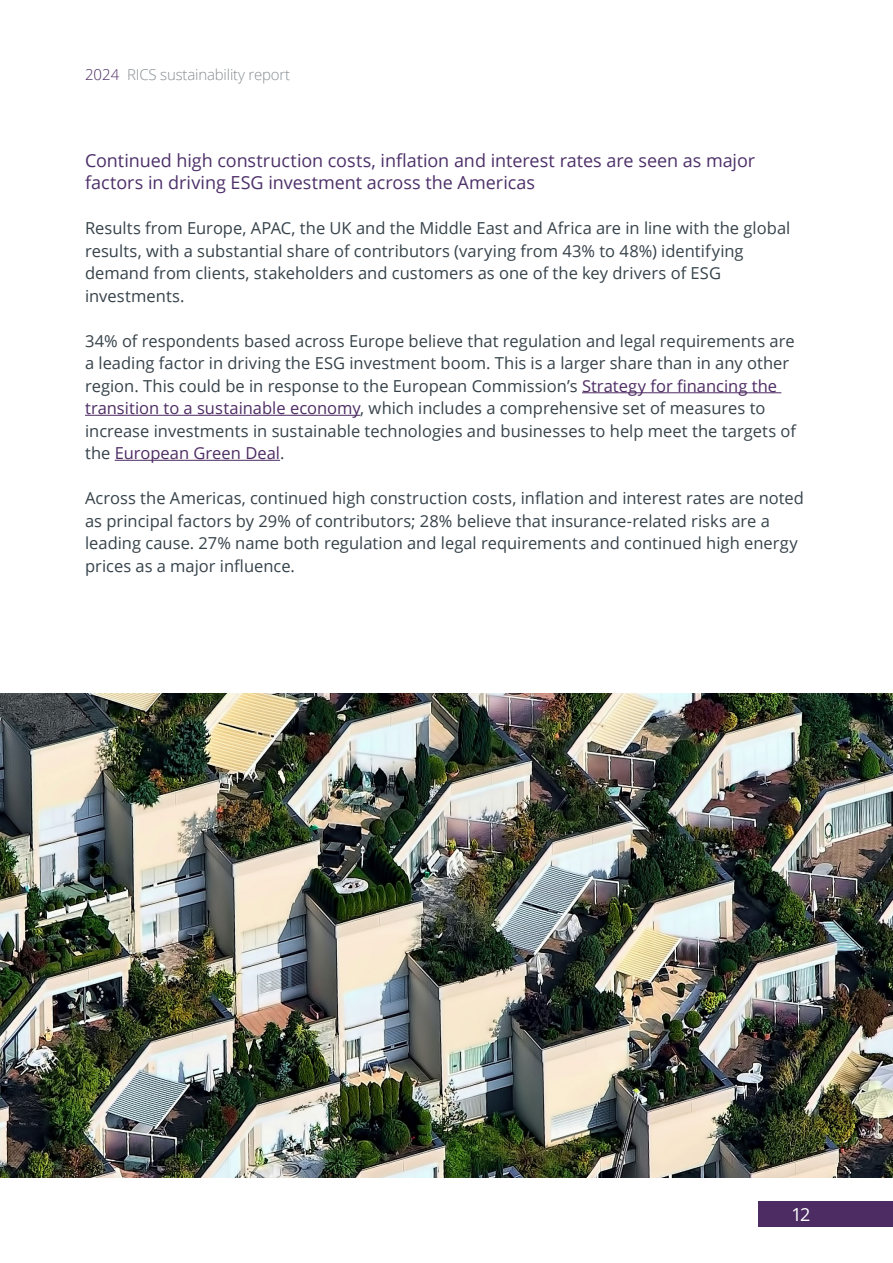
<style>
.page{position:relative;width:893px;height:1263px;background:#fff}
.page>*{position:absolute;margin:0;border:0;box-sizing:border-box;transform-origin:0 0}
.t1{font:18px/22.5px "Open Sans";letter-spacing:-.005em;color:#4d3069}
.t2{font:18px "Open Sans";color:#fff}
.t3{font:16.5px/22.5px "Open Sans";color:#36424a}
.t4{font:300 15px "Open Sans";letter-spacing:-.01em;color:#868e92}
.s1{color:#4d2c63}
</style>
<div class="page">
<div style="left:759px;top:1202px;width:134px;height:25px;background:#4d2c63"></div>
<hr style="left:582px;top:392px;width:199px;height:1px;background:#4d2c63">
<hr style="left:85px;top:415px;width:275px;height:1px;background:#4d2c63">
<hr style="left:115px;top:460px;width:165px;height:1px;background:#4d2c63">
<img style="left:0;top:693px;width:893px;height:485px">
<p class="t4" style="left:85px;top:64px;width:207px"><span class="s1">2024</span> RICS sustainability report</p>
<p class="t1" style="left:85px;top:148px;width:672px">Continued high construction costs, inflation and interest rates are seen as major factors in driving ESG investment across the Americas</p>
<p class="t3" style="left:85px;top:216px;width:707px">Results from Europe, APAC, the UK and the Middle East and Africa are in line with the global results, with a substantial share of contributors (varying from 43% to 48%) identifying demand from clients, stakeholders and customers as one of the key drivers of ESG investments.</p>
<p class="t3" style="left:85px;top:329px;width:712px">34% of respondents based across Europe believe that regulation and legal requirements are a leading factor in driving the ESG investment boom. This is a larger share than in any other region. This could be in response to the European Commission’s <span class="s1">Strategy for financing the transition to a sustainable economy</span>, which includes a comprehensive set of measures to increase investments in sustainable technologies and businesses to help meet the targets of the <span class="s1">European Green Deal</span>.</p>
<p class="t3" style="left:85px;top:486px;width:720px">Across the Americas, continued high construction costs, inflation and interest rates are noted as principal factors by 29% of contributors; 28% believe that insurance-related risks are a leading cause. 27% name both regulation and legal requirements and continued high energy prices as a major influence.</p>
<p class="t2" style="left:791px;top:1202px;width:21px">12</p>
</div>
